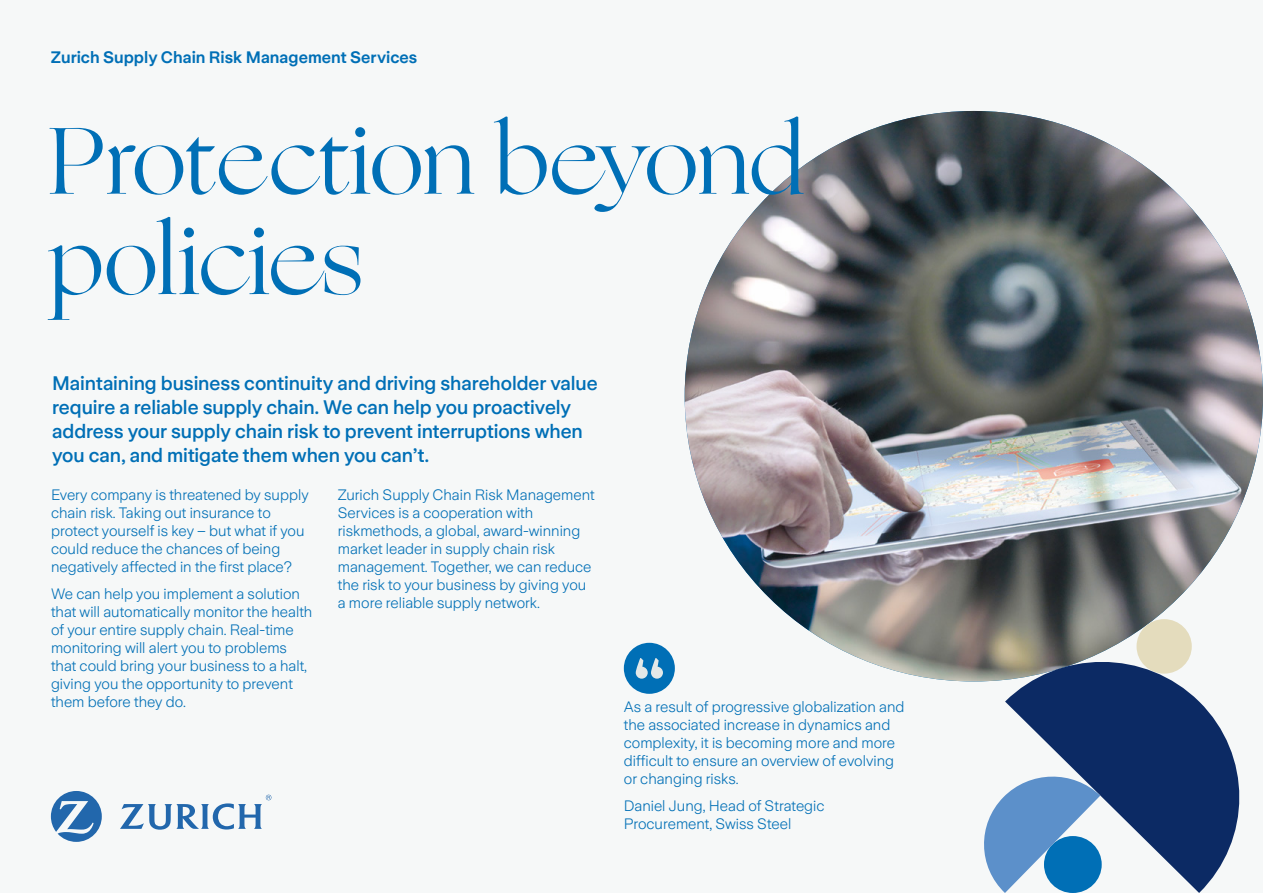
<style>
.page{position:relative;width:1263px;height:893px;background:#f6f8f8}
.page>*{position:absolute;margin:0;border:0;box-sizing:border-box;transform-origin:0 0}
.t1{font:95.1px/100.4px "Ogg";letter-spacing:-.015em;color:#006fb6}
.t2{font:500 19.5px/24px "Zurich Sans";letter-spacing:-.005em;color:#006fb6}
.t3{font:600 16.5px "Zurich Sans";color:#006fb6}
.t4{font:300 15px/18px "Zurich Sans";color:#006fb6}
</style>
<div class="page">
<img style="left:685px;top:111px;width:578px;height:570px">
<div style="left:1136px;top:619px;width:56px;height:55px;background:#e4dcbd;border-radius:50%"></div>
<svg style="left:1005px;top:649px;width:248px;height:244px;fill:#0c2a64"></svg>
<svg style="left:984px;top:770px;width:116px;height:123px"></svg>
<svg style="left:51px;top:791px;width:51px;height:51px"></svg>
<svg style="left:120px;top:795px;width:151px;height:35px"></svg>
<div style="left:624px;top:643px;width:51px;height:51px;background:#006fb6;border-radius:50%"></div>
<svg style="left:636px;top:658px;width:27px;height:21px"></svg>
<p class="t3" style="left:51px;top:48px;width:368px">Zurich Supply Chain Risk Management Services</p>
<h1 class="t1" style="left:48px;top:112px;width:758px">Protection beyond policies</h1>
<h2 class="t2" style="left:52px;top:371px;width:547px">Maintaining business continuity and driving shareholder value require a reliable supply chain. We can help you proactively address your supply chain risk to prevent interruptions when you can, and mitigate them when you can’t.</h2>
<p class="t4" style="left:51px;top:486px;width:259px">Every company is threatened by supply chain risk. Taking out insurance to protect yourself is key – but what if you could reduce the chances of being negatively affected in the first place?</p>
<p class="t4" style="left:51px;top:585px;width:263px">We can help you implement a solution that will automatically monitor the health of your entire supply chain. Real-time monitoring will alert you to problems that could bring your business to a halt, giving you the opportunity to prevent them before they do.</p>
<p class="t4" style="left:338px;top:486px;width:258px">Zurich Supply Chain Risk Management Services is a cooperation with riskmethods, a global, award-winning market leader in supply chain risk management. Together, we can reduce the risk to your business by giving you a more reliable supply network.</p>
<p class="t4" style="left:624px;top:698px;width:282px">As a result of progressive globalization and the associated increase in dynamics and complexity, it is becoming more and more difficult to ensure an overview of evolving or changing risks.</p>
<p class="t4" style="left:624px;top:797px;width:202px">Daniel Jung, Head of Strategic<br>Procurement, Swiss Steel</p>
</div>
